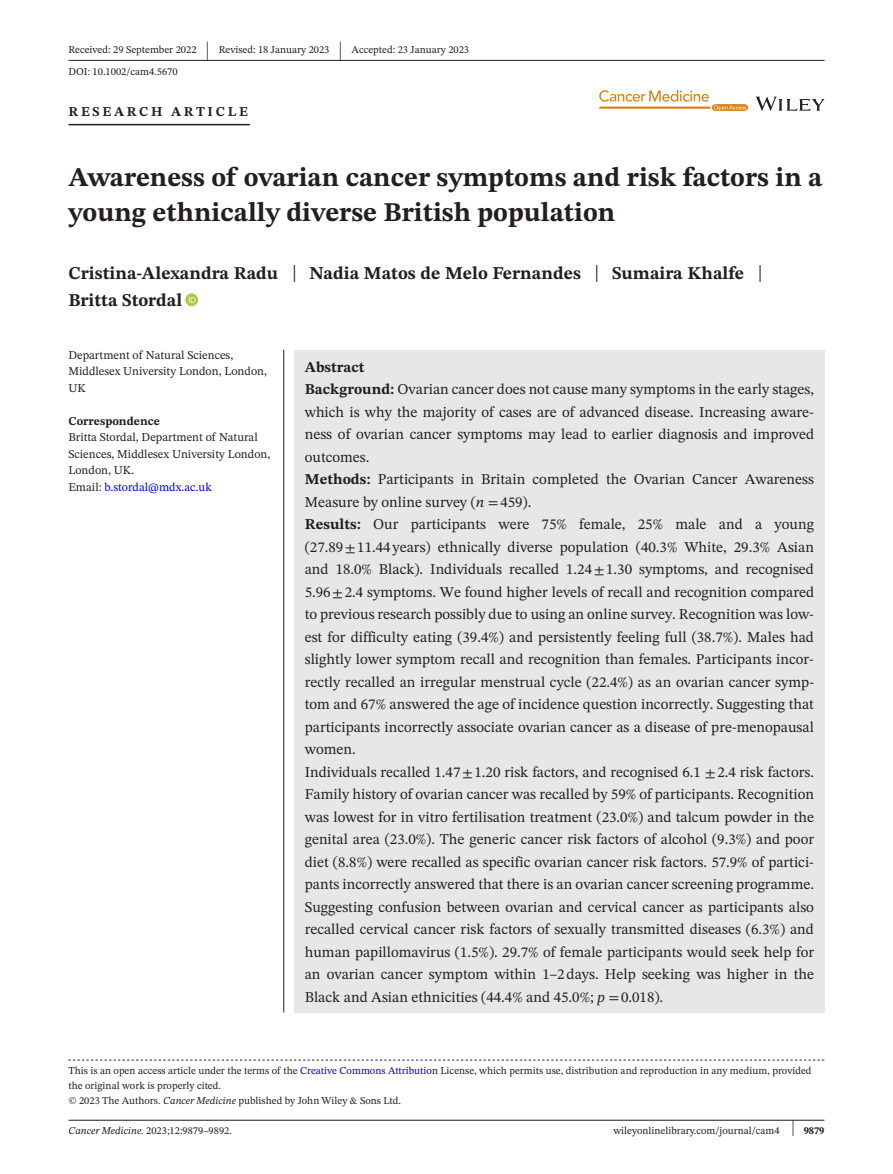
<style>
.page{position:relative;width:893px;height:1174px;background:#fff}
.page>*{position:absolute;margin:0;border:0;box-sizing:border-box;transform-origin:0 0}
.t1{font:700 27px/34.5px "STIX Two Text";color:#231f20}
.t2{font:25.65px "STIX Two Text";color:#231f20;scale:.49 1}
.t3{font:700 18px/27px "STIX Two Text";color:#231f20}
.t4{font:15px/22.5px "STIX Two Text";color:#231f20}
.t5{font:700 13.5px "STIX Two Text";letter-spacing:.2em;color:#231f20}
.t6{font:12px/16.5px "STIX Two Text";color:#231f20}
.t7{font:700 12px "STIX Two Text";color:#231f20}
.t8{font:10.5px/15px "STIX Two Text";color:#231f20}
.s1{font-weight:400;font-size:23.4px}
.s2{color:#00f}
.s3{font-weight:700}
.s4{font-style:italic}
.s5{font-family:"STIX"}
.s6{font-size:22.2px}
</style>
<div class="page">
<hr style="left:68px;top:1119px;width:756px;height:1px;background:#231f20">
<svg style="left:756px;top:97px;width:68px;height:14px"></svg>
<svg style="left:599px;top:90px;width:149px;height:21px"></svg>
<hr style="left:68px;top:60px;width:756px;height:1px;background:#231f20">
<hr style="left:68px;top:124px;width:182px;height:1px;background:#231f20">
<svg style="left:185px;top:293px;width:13px;height:13px"></svg>
<svg style="left:189px;top:296px;width:7px;height:7px"></svg>
<svg style="left:68px;top:1059px;width:756px;height:1px"></svg>
<div style="left:294px;top:350px;width:530px;height:662px;background:#e6e7e9"></div>
<hr style="left:283px;top:350px;width:1px;height:662px;background:#231f20">
<p class="t8" style="left:68px;top:42px;width:130px">Received: 29 September 2022</p>
<h2 class="t2" style="left:206px;top:32px;width:8px">|</h2>
<p class="t8" style="left:219px;top:42px;width:112px">Revised: 18 January 2023</p>
<h2 class="t2" style="left:339px;top:32px;width:8px">|</h2>
<p class="t8" style="left:352px;top:42px;width:119px">Accepted: 23 January 2023</p>
<p class="t8" style="left:68px;top:64px;width:111px">DOI: 10.1002/cam4.5670</p>
<p class="t5" style="left:68px;top:101px;width:181px">RESEARCH ARTICLE</p>
<h1 class="t1" style="left:68px;top:161px;width:755px">Awareness of ovarian cancer symptoms and risk factors in a young ethnically diverse British population</h1>
<p class="t3" style="left:68px;top:260px;width:696px">Cristina-Alexandra Radu <span class="s1">|</span> Nadia Matos de Melo Fernandes <span class="s1">|</span> Sumaira Khalfe <span class="s1">|<br></span>Britta Stordal</p>
<p class="t6" style="left:68px;top:346px;width:200px">Department of Natural Sciences,<br>Middlesex University London, London,<br>UK</p>
<p class="t7" style="left:68px;top:412px;width:93px">Correspondence</p>
<p class="t6" style="left:68px;top:429px;width:203px">Britta Stordal, Department of Natural<br>Sciences, Middlesex University London,<br>London, UK.<br>Email: <span class="s2">b.stordal@mdx.ac.uk</span></p>
<p class="t4" style="left:305px;top:355px;width:511px"><span class="s3">Abstract<br>Background:</span> Ovarian cancer does not cause many symptoms in the early stages, which is why the majority of cases are of advanced disease. Increasing aware&shy;ness of ovarian cancer symptoms may lead to earlier diagnosis and improved outcomes.<br><span class="s3">Methods:</span> Participants in Britain completed the Ovarian Cancer Awareness Measure by online survey (<span class="s4">n</span> <span class="s5">=</span>459).<br><span class="s3">Results:</span> Our participants were 75% female, 25% male and a young (27.89<span class="s5">±</span>11.44 years) ethnically diverse population (40.3% White, 29.3% Asian and 18.0% Black). Individuals recalled 1.24<span class="s5">±</span>1.30 symptoms, and recognised 5.96<span class="s5">±</span>2.4 symptoms. We found higher levels of recall and recognition compared to previous research possibly due to using an online survey. Recognition was low&shy;est for difficulty eating (39.4%) and persistently feeling full (38.7%). Males had slightly lower symptom recall and recognition than females. Participants incor&shy;rectly recalled an irregular menstrual cycle (22.4%) as an ovarian cancer symp&shy;tom and 67% answered the age of incidence question incorrectly. Suggesting that participants incorrectly associate ovarian cancer as a disease of pre-menopausal women.<br>Individuals recalled 1.47<span class="s5">±</span>1.20 risk factors, and recognised 6.1 <span class="s5">±</span>2.4 risk factors.<br>Family history of ovarian cancer was recalled by 59% of participants. Recognition was lowest for in vitro fertilisation treatment (23.0%) and talcum powder in the genital area (23.0%). The generic cancer risk factors of alcohol (9.3%) and poor diet (8.8%) were recalled as specific ovarian cancer risk factors. 57.9% of partici&shy;pants incorrectly answered that there is an ovarian cancer screening programme.<br>Suggesting confusion between ovarian and cervical cancer as participants also recalled cervical cancer risk factors of sexually transmitted diseases (6.3%) and human papillomavirus (1.5%). 29.7% of female participants would seek help for an ovarian cancer symptom within 1–2days. Help seeking was higher in the Black and Asian ethnicities (44.4% and 45.0%; <span class="s4">p</span> <span class="s5">=</span>0.018).</p>
<p class="t8" style="left:68px;top:1063px;width:745px">This is an open access article under the terms of the <span class="s2">Creative Commons Attribution</span> License, which permits use, distribution and reproduction in any medium, provided the original work is properly cited.<br>© 2023 The Authors. <span class="s4">Cancer Medicine</span> published by John Wiley &amp; Sons Ltd.</p>
<p class="t8" style="left:68px;top:1123px;width:165px"><span class="s4">Cancer Medicine.</span> 2023;12:9879–9892.</p>
<p class="t8" style="left:613px;top:1123px;width:213px">wileyonlinelibrary.com/journal/cam4 <span class="s6">|</span> <span class="s3">9879</span></p>
</div>
